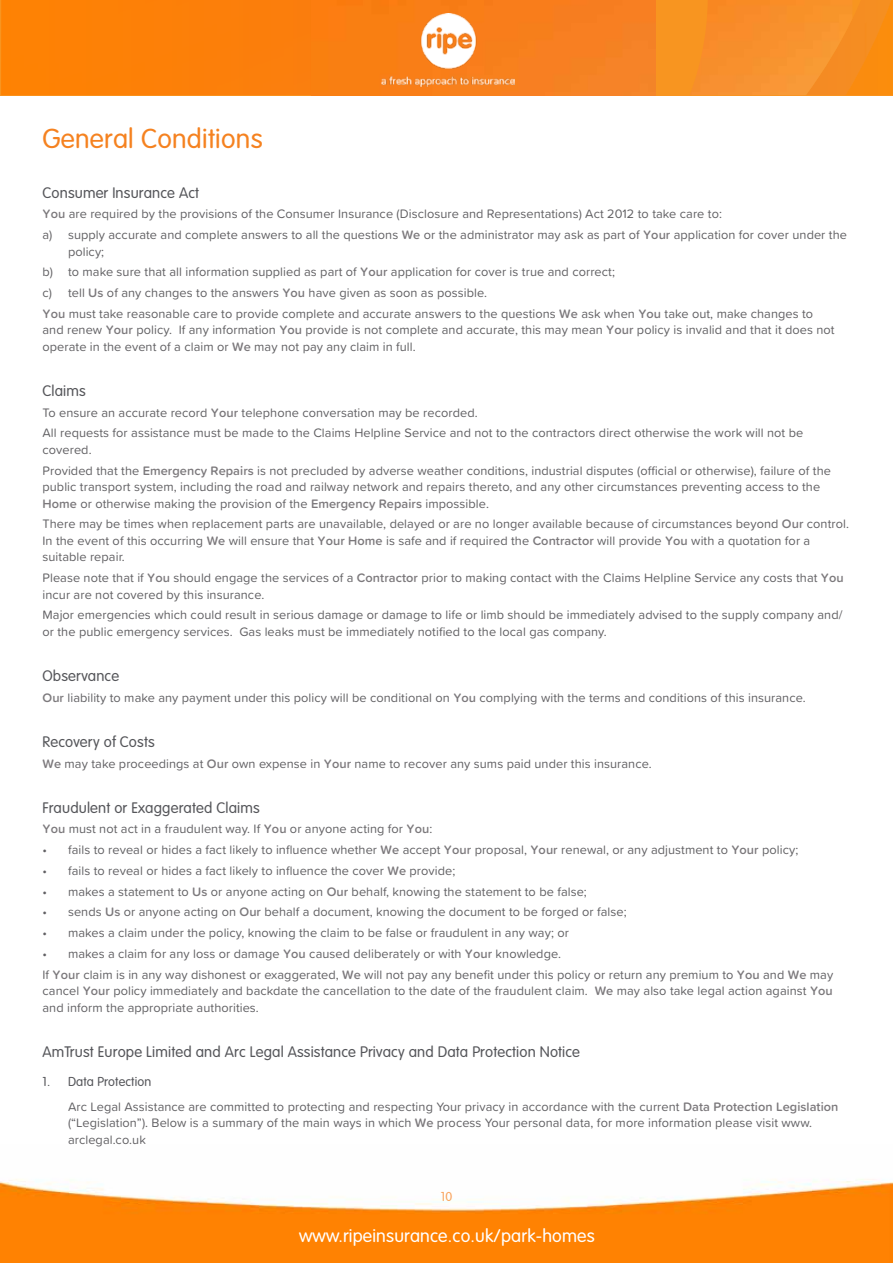
<style>
.page{position:relative;width:893px;height:1263px;background:#fff}
.page>*{position:absolute;margin:0;border:0;box-sizing:border-box;transform-origin:0 0}
.t1{font:300 27px "VAG Rounded Std";letter-spacing:.01em;color:#f58220}
.t2{font:300 18px "VAG Rounded Std";letter-spacing:.01em;color:#fff}
.t3{font:300 15px "VAG Rounded Std";letter-spacing:.01em;color:#55565a}
.t4{font:12.75px/16.5px "Proxima Soft";letter-spacing:.005em;color:#626164}
.t5{font:300 12.75px "VAG Rounded Std";letter-spacing:.01em;color:#55565a}
.t6{font:300 12.75px "VAG Rounded Std";color:#f9a45e}
.s1{font-weight:600;color:#7c797c}
</style>
<div class="page">
<img style="left:0;top:1179px;width:893px;height:84px">
<svg style="left:0;top:0;width:893px;height:95px;background:#f8901a"></svg>
<img style="left:690px;top:0;width:162px;height:95px">
<img style="left:1px;top:0;width:655px;height:95px">
<img style="left:382px;top:14px;width:133px;height:72px">
<h1 class="t1" style="left:43px;top:123px;width:222px">General Conditions</h1>
<p class="t3" style="left:43px;top:184px;width:158px">Consumer Insurance Act</p>
<p class="t4" style="left:43px;top:203px;width:806px;line-height:20.7px"><span class="s1">You</span> are required by the provisions of the Consumer Insurance (Disclosure and Representations) Act 2012 to take care to:<br>a) supply accurate and complete answers to all the questions <span class="s1">We</span> or the administrator may ask as part of <span class="s1">Your</span> application for cover under the</p>
<p class="t4" style="left:43px;top:240px;width:772px;line-height:20.7px;text-indent:26px">policy;<br>b) to make sure that all information supplied as part of <span class="s1">Your</span> application for cover is true and correct;<br>c) tell <span class="s1">Us</span> of any changes to the answers <span class="s1">You</span> have given as soon as possible.<br><span class="s1">You</span> must take reasonable care to provide complete and accurate answers to the questions <span class="s1">We</span> ask when <span class="s1">You</span> take out, make changes to</p>
<p class="t4" style="left:43px;top:321px;width:794px">and renew <span class="s1">Your</span> policy. If any information <span class="s1">You</span> provide is not complete and accurate, this may mean <span class="s1">Your</span> policy is invalid and that it does not operate in the event of a claim or <span class="s1">We</span> may not pay any claim in full.</p>
<p class="t3" style="left:43px;top:382px;width:45px">Claims</p>
<p class="t4" style="left:43px;top:401px;width:762px;line-height:20.7px">To ensure an accurate record <span class="s1">Your</span> telephone conversation may be recorded.<br>All requests for assistance must be made to the Claims Helpline Service and not to the contractors direct otherwise the work will not be</p>
<p class="t4" style="left:43px;top:439px;width:790px;line-height:20.7px">covered.<br>Provided that the <span class="s1">Emergency Repairs</span> is not precluded by adverse weather conditions, industrial disputes (official or otherwise), failure of the</p>
<p class="t4" style="left:43px;top:478px;width:779px">public transport system, including the road and railway network and repairs thereto, and any other circumstances preventing access to the<br><span class="s1">Home</span> or otherwise making the provision of the <span class="s1">Emergency Repairs</span> impossible.</p>
<p class="t4" style="left:43px;top:515px;width:808px">There may be times when replacement parts are unavailable, delayed or are no longer available because of circumstances beyond <span class="s1">Our</span> control.<br>In the event of this occurring <span class="s1">We</span> will ensure that <span class="s1">Your Home</span> is safe and if required the <span class="s1">Contractor</span> will provide <span class="s1">You</span> with a quotation for a suitable repair.</p>
<p class="t4" style="left:43px;top:569px;width:803px">Please note that if <span class="s1">You</span> should engage the services of a <span class="s1">Contractor</span> prior to making contact with the Claims Helpline Service any costs that <span class="s1">You </span>incur are not covered by this insurance.</p>
<p class="t4" style="left:43px;top:606px;width:801px">Major emergencies which could result in serious damage or damage to life or limb should be immediately advised to the supply company and/ or the public emergency services. Gas leaks must be immediately notified to the local gas company.</p>
<p class="t3" style="left:43px;top:667px;width:78px">Observance</p>
<p class="t4" style="left:43px;top:689px;width:765px"><span class="s1">Our</span> liability to make any payment under this policy will be conditional on <span class="s1">You</span> complying with the terms and conditions of this insurance.</p>
<p class="t3" style="left:43px;top:733px;width:114px">Recovery of Costs</p>
<p class="t4" style="left:43px;top:754px;width:611px"><span class="s1">We</span> may take proceedings at <span class="s1">Our</span> own expense in <span class="s1">Your</span> name to recover any sums paid under this insurance.</p>
<p class="t3" style="left:43px;top:799px;width:219px">Fraudulent or Exaggerated Claims</p>
<p class="t4" style="left:43px;top:820px;width:391px"><span class="s1">You</span> must not act in a fraudulent way. If <span class="s1">You</span> or anyone acting for <span class="s1">You</span>:</p>
<p class="t4" style="left:43px;top:841px;width:757px">• fails to reveal or hides a fact likely to influence whether <span class="s1">We</span> accept <span class="s1">Your</span> proposal, <span class="s1">Your</span> renewal, or any adjustment to <span class="s1">Your</span> policy;</p>
<p class="t4" style="left:43px;top:862px;width:414px">• fails to reveal or hides a fact likely to influence the cover <span class="s1">We</span> provide;</p>
<p class="t4" style="left:43px;top:882px;width:546px">• makes a statement to <span class="s1">Us</span> or anyone acting on <span class="s1">Our</span> behalf, knowing the statement to be false;</p>
<p class="t4" style="left:43px;top:903px;width:586px">• sends <span class="s1">Us</span> or anyone acting on <span class="s1">Our</span> behalf a document, knowing the document to be forged or false;</p>
<p class="t4" style="left:43px;top:924px;width:528px">• makes a claim under the policy, knowing the claim to be false or fraudulent in any way; or</p>
<p class="t4" style="left:43px;top:942px;width:792px;line-height:20.7px">• makes a claim for any loss or damage <span class="s1">You</span> caused deliberately or with <span class="s1">Your</span> knowledge.<br>If <span class="s1">Your</span> claim is in any way dishonest or exaggerated, <span class="s1">We</span> will not pay any benefit under this policy or return any premium to <span class="s1">You</span> and <span class="s1">We</span> may</p>
<p class="t4" style="left:43px;top:982px;width:792px">cancel <span class="s1">Your</span> policy immediately and backdate the cancellation to the date of the fraudulent claim. <span class="s1">We</span> may also take legal action against <span class="s1">You </span>and inform the appropriate authorities.</p>
<p class="t3" style="left:43px;top:1043px;width:539px">AmTrust Europe Limited and Arc Legal Assistance Privacy and Data Protection Notice</p>
<p class="t5" style="left:43px;top:1074px;width:110px">1. Data Protection</p>
<p class="t4" style="left:68px;top:1098px;width:772px">Arc Legal Assistance are committed to protecting and respecting Your privacy in accordance with the current <span class="s1">Data Protection Legislation </span>(“Legislation”). Below is a summary of the main ways in which <span class="s1">We</span> process Your personal data, for more information please visit www. arclegal.co.uk</p>
<p class="t6" style="left:441px;top:1189px;width:13px">10</p>
<h2 class="t2" style="left:299px;top:1225px;width:297px">www.ripeinsurance.co.uk/park-homes</h2>
</div>
